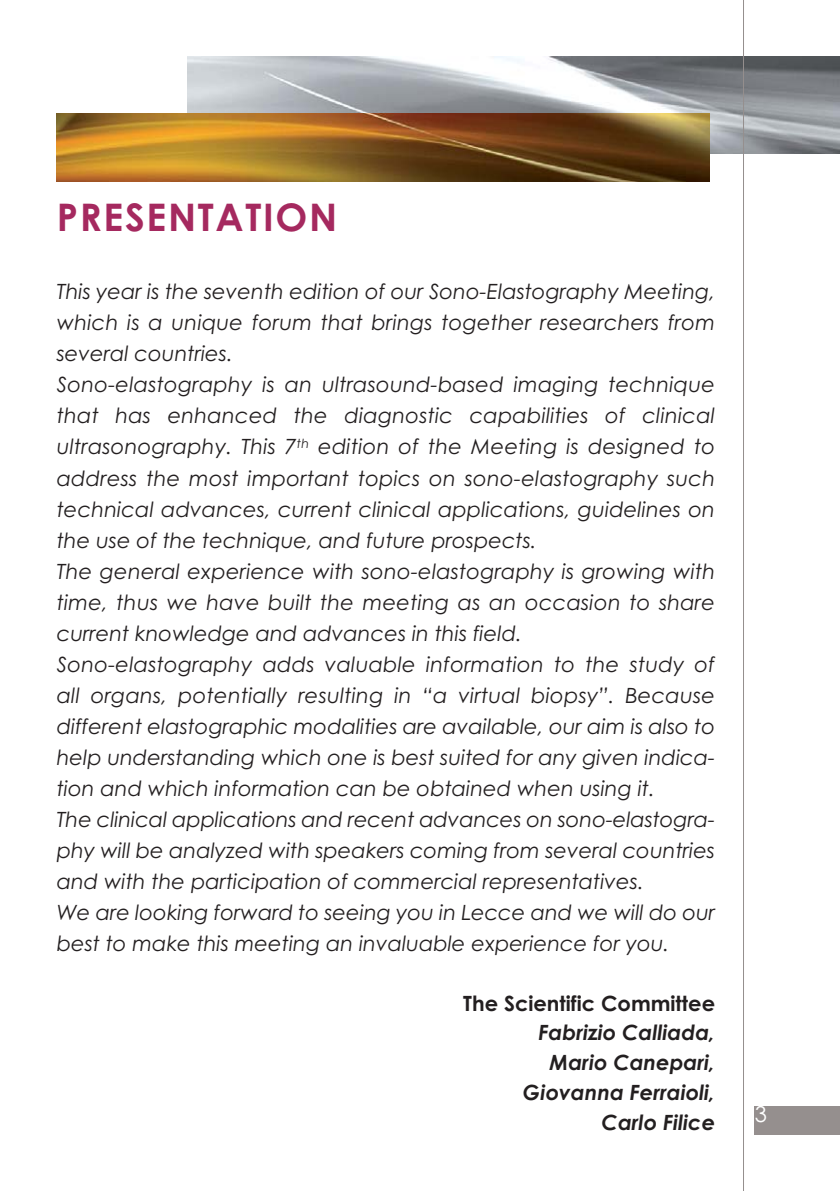
<style>
.page{position:relative;width:840px;height:1191px;background:#fff}
.page>*{position:absolute;margin:0;border:0;box-sizing:border-box;transform-origin:0 0}
.t1{font:700 38px "Century Gothic";letter-spacing:.045em;color:#a5295f}
.t2{font:22px "Century Gothic";color:#fff}
.t3{font:italic 21px/31px "Century Gothic";color:#231f20}
.t4{font:italic 700 21px/29.8px "Century Gothic";color:#231f20;text-align:right}
.t5{font:700 21px "Century Gothic";color:#231f20}
</style>
<div class="page">
<img style="left:187px;top:57px;width:652px;height:96px">
<div style="left:754px;top:1106px;width:85px;height:28px;background:#958f8e"></div>
<hr style="left:742px;top:0;width:1px;height:1191px;background:#958f8e">
<img style="left:57px;top:113px;width:652px;height:68px">
<h1 class="t1" style="left:57px;top:203px;width:282px">PRESENTATION</h1>
<p class="t3" style="left:57px;top:278px;width:659px">This year is the seventh edition of our Sono-Elastography Meeting, which is a unique forum that brings together researchers from several countries.<br>Sono-elastography is an ultrasound-based imaging technique that has enhanced the diagnostic capabilities of clinical ultrasonography. This 7<sup>th</sup> edition of the Meeting is designed to address the most important topics on sono-elastography such technical advances, current clinical applications, guidelines on the use of the technique, and future prospects.<br>The general experience with sono-elastography is growing with time, thus we have built the meeting as an occasion to share current knowledge and advances in this field.<br>Sono-elastography adds valuable information to the study of all organs, potentially resulting in “a virtual biopsy”. Because different elastographic modalities are available, our aim is also to help understanding which one is best suited for any given indica&shy;tion and which information can be obtained when using it.<br>The clinical applications and recent advances on sono-elastogra&shy;phy will be analyzed with speakers coming from several countries and with the participation of commercial representatives.<br>We are looking forward to seeing you in Lecce and we will do our best to make this meeting an invaluable experience for you.</p>
<p class="t5" style="left:463px;top:995px;width:253px">The Scientific Committee</p>
<p class="t4" style="left:522px;top:1020px;width:193px">Fabrizio Calliada,<br>Mario Canepari,<br>Giovanna Ferraioli,<br>Carlo Filice</p>
<p class="t2" style="left:754px;top:1106px;width:14px">3</p>
</div>
